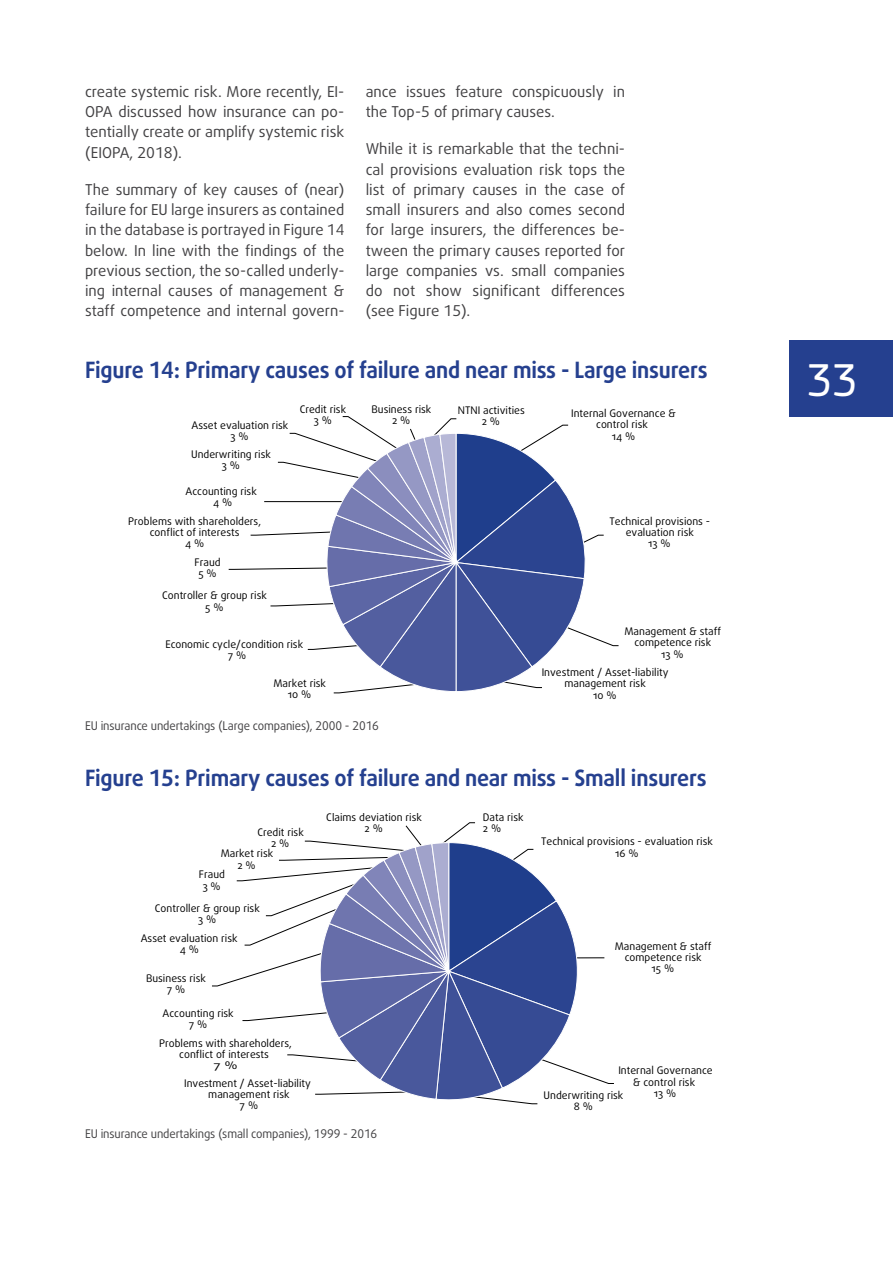
<style>
.page{position:relative;width:893px;height:1263px;background:#fff}
.page>*{position:absolute;margin:0;border:0;box-sizing:border-box;transform-origin:0 0}
.t1{font:48px "EC Square Sans Pro";color:#fff;scale:.95 1}
.Table_Title{font:700 22.5px "Daxline Pro";letter-spacing:-.01em;color:#25408f;scale:.95 1}
.Main_text{font:15px/20.2px "Daxline Pro";color:#414042;text-align:justify}
.t2{font:12px "Daxline Pro";letter-spacing:-.01em;color:#414042;scale:.95 1}
.t3{font:10.5px/11.2px "Daxline Pro";color:#000;text-align:center}
</style>
<div class="page">
<div style="left:789px;top:340px;width:104px;height:77px;background:#25408f"></div>
<svg style="left:228px;top:416px;width:391px;height:278px"></svg>
<svg style="left:212px;top:822px;width:402px;height:282px"></svg>
<p class="Main_text" style="left:85px;top:81px;width:261px">create systemic risk. More recently, EI-OPA discussed how insurance can po&shy;tentially create or amplify systemic risk (EIOPA, 2018).</p>
<p class="Main_text" style="left:85px;top:179px;width:261px">The summary of key causes of (near) failure for EU large insurers as contained in the database is portrayed in Figure 14 below. In line with the findings of the previous section, the so-called underly&shy;ing internal causes of management &amp; staff competence and internal govern-</p>
<p class="Main_text" style="left:366px;top:81px;width:261px">ance issues feature conspicuously in the Top-5 of primary causes.</p>
<p class="Main_text" style="left:366px;top:139px;width:261px">While it is remarkable that the techni&shy;cal provisions evaluation risk tops the list of primary causes in the case of small insurers and also comes second for large insurers, the differences be&shy;tween the primary causes reported for large companies vs. small companies do not show significant differences (see Figure 15).</p>
<p class="Table_Title" style="left:85px;top:355px;width:657px">Figure 14: Primary causes of failure and near miss - Large insurers</p>
<p class="t3" style="left:571px;top:408px;width:106px">Internal Governance &amp; control risk<br>14 %</p>
<p class="t3" style="left:300px;top:403px;width:48px">Credit risk<br>3 %</p>
<p class="t3" style="left:371px;top:403px;width:61px">Business risk<br>2 %</p>
<p class="t3" style="left:458px;top:404px;width:68px">NTNI activities<br>2 %</p>
<p class="t3" style="left:191px;top:420px;width:98px">Asset evaluation risk<br>3 %</p>
<p class="t3" style="left:191px;top:448px;width:81px">Underwriting risk<br>3 %</p>
<p class="t3" style="left:186px;top:486px;width:73px">Accounting risk<br>4 %</p>
<p class="t3" style="left:128px;top:515px;width:134px">Problems with shareholders, conflict of interests<br>4 %</p>
<p class="t3" style="left:195px;top:556px;width:28px">Fraud<br>5 %</p>
<p class="t3" style="left:162px;top:590px;width:106px">Controller &amp; group risk<br>5 %</p>
<p class="t3" style="left:165px;top:638px;width:139px">Economic cycle/condition risk<br>7 %</p>
<p class="t3" style="left:273px;top:677px;width:54px">Market risk<br>10 %</p>
<p class="t3" style="left:609px;top:515px;width:102px">Technical provisions - evaluation risk<br>13 %</p>
<p class="t3" style="left:624px;top:626px;width:98px">Management &amp; staff competence risk<br>13 %</p>
<p class="t3" style="left:542px;top:667px;width:128px">Investment / Asset-liability management risk<br>10 %</p>
<p class="t2" style="left:85px;top:717px;width:311px">EU insurance undertakings (Large companies), 2000 - 2016</p>
<p class="Table_Title" style="left:85px;top:763px;width:656px">Figure 15: Primary causes of failure and near miss - Small insurers</p>
<p class="t3" style="left:257px;top:826px;width:48px">Credit risk<br>2 %</p>
<p class="t3" style="left:221px;top:848px;width:54px">Market risk<br>2 %</p>
<p class="t3" style="left:199px;top:869px;width:28px">Fraud<br>3 %</p>
<p class="t3" style="left:155px;top:902px;width:106px">Controller &amp; group risk<br>3 %</p>
<p class="t3" style="left:141px;top:933px;width:98px">Asset evaluation risk<br>4 %</p>
<p class="t3" style="left:146px;top:973px;width:61px">Business risk<br>7 %</p>
<p class="t3" style="left:163px;top:1007px;width:73px">Accounting risk<br>7 %</p>
<p class="t3" style="left:159px;top:1037px;width:134px">Problems with shareholders, conflict of interests<br>7 %</p>
<p class="t3" style="left:184px;top:1077px;width:128px">Investment / Asset-liability management risk<br>7 %</p>
<p class="t3" style="left:326px;top:812px;width:97px">Claims deviation risk<br>2 %</p>
<p class="t3" style="left:483px;top:812px;width:42px;text-align:left">Data risk<br>2 %</p>
<p class="t2" style="left:85px;top:1126px;width:309px">EU insurance undertakings (small companies), 1999 - 2016</p>
<p class="t3" style="left:541px;top:836px;width:173px">Technical provisions - evaluation risk<br>16 %</p>
<p class="t3" style="left:615px;top:940px;width:98px">Management &amp; staff competence risk<br>15 %</p>
<p class="t3" style="left:618px;top:1065px;width:96px">Internal Governance &amp; control risk</p>
<p class="t3" style="left:544px;top:1090px;width:81px">Underwriting risk</p>
<p class="t3" style="left:654px;top:1087px;width:24px">13 %</p>
<p class="t3" style="left:574px;top:1101px;width:21px">8 %</p>
<h1 class="t1" style="left:807px;top:353px;width:55px">33</h1>
</div>
